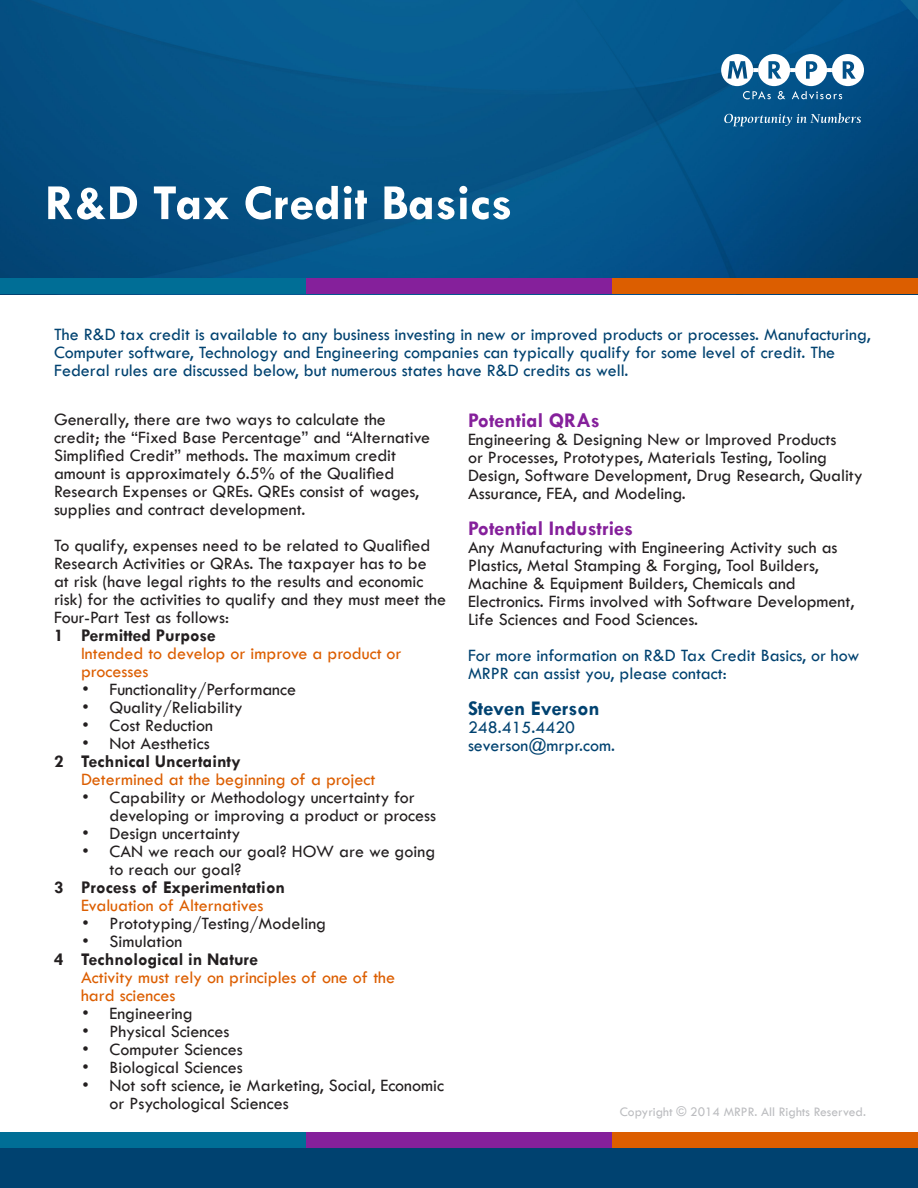
<style>
.page{position:relative;width:918px;height:1188px;background:#fff}
.page>*{position:absolute;margin:0;border:0;box-sizing:border-box;transform-origin:0 0}
.t1{font:700 51px "Tw Cen";color:#fff}
.t2{font:700 21px "Tw Cen";color:#85209b}
.t3{font:700 21px "Tw Cen";color:#004270}
.t4{font:18px/18px "Tw Cen";color:#231f20}
.t5{font:18px/18px "Tw Cen";color:#004270}
.t6{font:18px/18px "Tw Cen";color:#dc5e00}
.t7{font:700 18px/18px "Tw Cen";color:#231f20;text-align:center}
.t8{font:13.5px "Tw Cen";color:#bcbdc0}
.s1{font-weight:700;color:#231f20}
.s2{font-weight:400;color:#dc5e00}
</style>
<div class="page">
<div style="left:0;top:1148px;width:918px;height:40px;background:#004270"></div>
<div style="left:0;top:1132px;width:306px;height:16px;background:#006e96"></div>
<div style="left:306px;top:1132px;width:306px;height:16px;background:#85209b"></div>
<div style="left:612px;top:1132px;width:306px;height:16px;background:#dc5e00"></div>
<img style="left:0;top:0;width:918px;height:278px">
<div style="left:0;top:278px;width:306px;height:16px;background:#006e96"></div>
<div style="left:306px;top:278px;width:306px;height:16px;background:#85209b"></div>
<div style="left:612px;top:278px;width:306px;height:16px;background:#dc5e00"></div>
<svg style="left:721px;top:54px;width:143px;height:45px"></svg>
<svg style="left:724px;top:113px;width:137px;height:13px;background:#33729e"></svg>
<p class="t1" style="left:45px;top:172px;width:469px">R&amp;D Tax Credit Basics</p>
<p class="t5" style="left:54px;top:325px;width:818px">The R&amp;D tax credit is available to any business investing in new or improved products or processes. Manufacturing,<br>Computer software, Technology and Engineering companies can typically qualify for some level of credit. The<br>Federal rules are discussed below, but numerous states have R&amp;D credits as well.</p>
<p class="t2" style="left:468px;top:407px;width:133px">Potential QRAs</p>
<p class="t4" style="left:468px;top:430px;width:396px">Engineering &amp; Designing New or Improved Products<br>or Processes, Prototypes, Materials Testing, Tooling Design, Software Development, Drug Research, Quality Assurance, FEA, and Modeling.</p>
<p class="t2" style="left:468px;top:515px;width:167px">Potential Industries</p>
<p class="t4" style="left:468px;top:538px;width:388px">Any Manufacturing with Engineering Activity such as Plastics, Metal Stamping &amp; Forging, Tool Builders, Machine &amp; Equipment Builders, Chemicals and Electronics. Firms involved with Software Development, Life Sciences and Food Sciences.</p>
<p class="t5" style="left:468px;top:646px;width:393px">For more information on R&amp;D Tax Credit Basics, or how<br>MRPR can assist you, please contact:</p>
<p class="t3" style="left:468px;top:695px;width:133px">Steven Everson</p>
<p class="t5" style="left:468px;top:718px;width:109px">248.415.4420</p>
<p class="t5" style="left:468px;top:736px;width:149px">severson@mrpr.com.</p>
<p class="t4" style="left:54px;top:410px;width:378px">Generally, there are two ways to calculate the credit; the “Fixed Base Percentage” and “Alternative Simplified Credit” methods. The maximum credit amount is approximately 6.5% of the Qualified Research Expenses or QREs. QREs consist of wages, supplies and contract development.</p>
<p class="t4" style="left:54px;top:536px;width:394px">To qualify, expenses need to be related to Qualified Research Activities or QRAs. The taxpayer has to be<br>at risk (have legal rights to the results and economic risk) for the activities to qualify and they must meet the Four-Part Test as follows:</p>
<p class="t6" style="left:81px;top:626px;width:322px;text-indent:-27px"><span class="s1">1 Permitted Purpose<br></span>Intended to develop or improve a product or processes</p>
<p class="t4" style="left:82px;top:680px;width:215px">• Functionality/Performance</p>
<p class="t4" style="left:82px;top:698px;width:162px">• Quality/Reliability</p>
<p class="t4" style="left:82px;top:716px;width:132px">• Cost Reduction</p>
<p class="t4" style="left:82px;top:734px;width:129px">• Not Aesthetics</p>
<p class="t6" style="left:81px;top:752px;width:296px;text-indent:-27px"><span class="s1">2 Technical Uncertainty<br></span>Determined at the beginning of a project</p>
<p class="t4" style="left:110px;top:788px;width:328px;text-indent:-27px">• Capability or Methodology uncertainty for developing or improving a product or process</p>
<p class="t4" style="left:82px;top:824px;width:160px">• Design uncertainty</p>
<p class="t4" style="left:110px;top:842px;width:327px;text-indent:-27px">• CAN we reach our goal? HOW are we going to reach our goal?</p>
<p class="t7" style="left:54px;top:877px;width:233px">3 Process of Experimentation<br><span class="s2">Evaluation of Alternatives</span></p>
<p class="t4" style="left:82px;top:914px;width:245px">• Prototyping/Testing/Modeling</p>
<p class="t4" style="left:82px;top:932px;width:101px">• Simulation</p>
<p class="t6" style="left:81px;top:950px;width:316px;text-indent:-27px"><span class="s1">4 Technological in Nature<br></span>Activity must rely on principles of one of the hard sciences</p>
<p class="t4" style="left:82px;top:1004px;width:112px">• Engineering</p>
<p class="t4" style="left:82px;top:1022px;width:148px">• Physical Sciences</p>
<p class="t4" style="left:82px;top:1040px;width:162px">• Computer Sciences</p>
<p class="t4" style="left:82px;top:1058px;width:162px">• Biological Sciences</p>
<p class="t4" style="left:110px;top:1076px;width:336px;text-indent:-27px">• Not soft science, ie Marketing, Social, Economic or Psychological Sciences</p>
<p class="t8" style="left:620px;top:1103px;width:248px">Copyright © 2014 MRPR. All Rights Reserved.</p>
</div>
